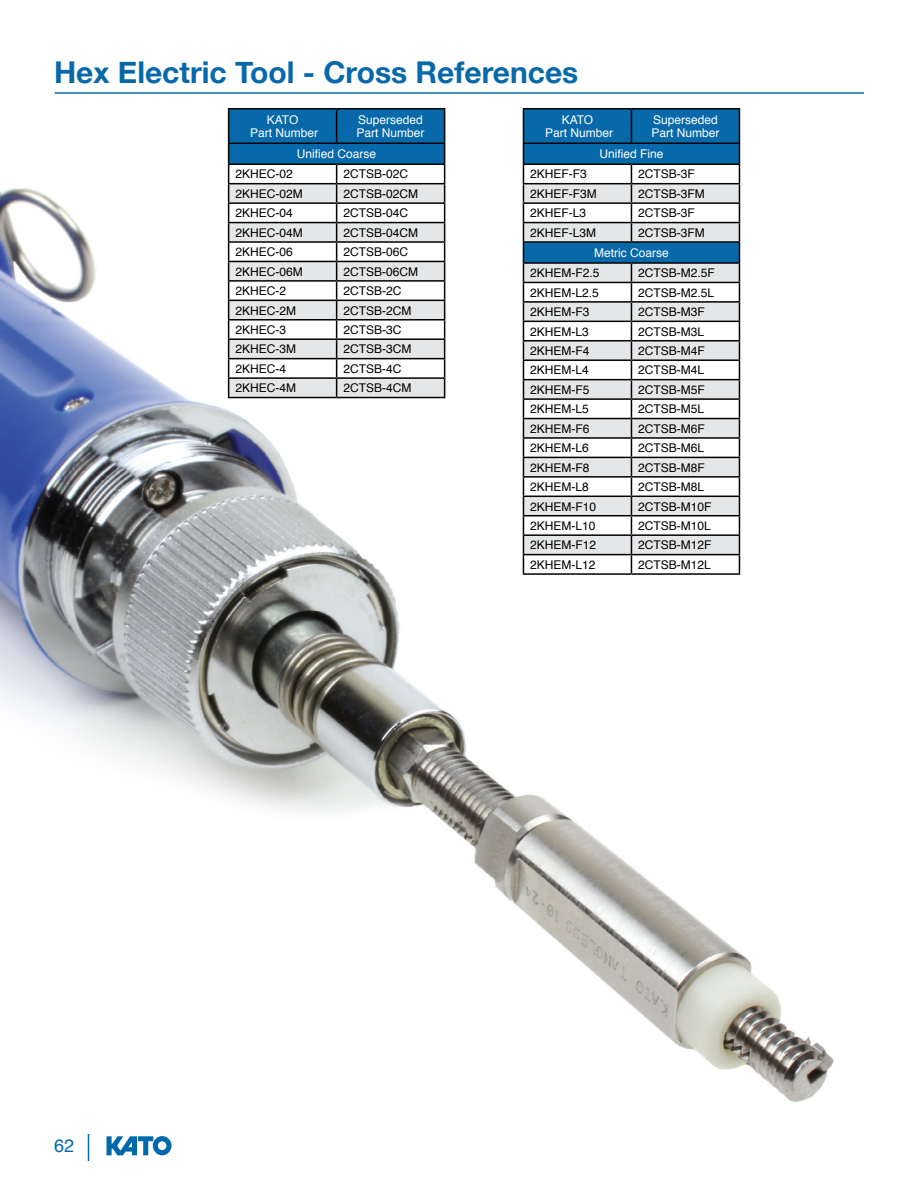
<style>
.page{position:relative;width:918px;height:1188px;background:#fff}
.page>*{position:absolute;margin:0;border:0;box-sizing:border-box;transform-origin:0 0}
.t1{font:700 30px "Helvetica Neue";color:#0869aa}
.t2{font:18px "Helvetica";color:#0869aa}
.t3{font:12px "Helvetica";color:#000}
.t4{font:12px/13.5px "Helvetica";color:#fff;text-align:center}
</style>
<div class="page">
<svg style="left:107px;top:1136px;width:65px;height:19px"></svg>
<hr style="left:55px;top:92px;width:809px;height:2px;background:#0869aa">
<svg style="left:88px;top:1134px;width:1px;height:27px"></svg>
<img style="left:0;top:108px;width:834px;height:994px">
<hr style="left:228px;top:108px;width:109px;height:2px;background:#000">
<hr style="left:337px;top:108px;width:108px;height:2px;background:#000">
<svg style="left:228px;top:109px;width:217px;height:288px"></svg>
<hr style="left:228px;top:397px;width:109px;height:1px;background:#000">
<hr style="left:337px;top:397px;width:108px;height:1px;background:#000">
<hr style="left:523px;top:108px;width:108px;height:2px;background:#000">
<hr style="left:631px;top:108px;width:109px;height:2px;background:#000">
<svg style="left:523px;top:109px;width:217px;height:464px"></svg>
<hr style="left:523px;top:573px;width:108px;height:2px;background:#000">
<hr style="left:631px;top:573px;width:109px;height:2px;background:#000">
<h1 class="t1" style="left:54px;top:49px;width:526px">Hex Electric Tool - Cross References</h1>
<p class="t4" style="left:250px;top:113px;width:70px">KATO<br>Part Number</p>
<p class="t4" style="left:357px;top:113px;width:70px;text-align:left">Superseded<br>Part Number</p>
<p class="t4" style="left:297px;top:148px;width:81px">Unified Coarse</p>
<p class="t3" style="left:235px;top:165px;width:59px">2KHEC-02</p>
<p class="t3" style="left:343px;top:165px;width:66px">2CTSB-02C</p>
<p class="t3" style="left:235px;top:184px;width:69px">2KHEC-02M</p>
<p class="t3" style="left:343px;top:184px;width:76px">2CTSB-02CM</p>
<p class="t3" style="left:235px;top:204px;width:59px">2KHEC-04</p>
<p class="t3" style="left:343px;top:204px;width:66px">2CTSB-04C</p>
<p class="t3" style="left:235px;top:223px;width:69px">2KHEC-04M</p>
<p class="t3" style="left:343px;top:223px;width:76px">2CTSB-04CM</p>
<p class="t3" style="left:235px;top:243px;width:59px">2KHEC-06</p>
<p class="t3" style="left:343px;top:243px;width:66px">2CTSB-06C</p>
<p class="t3" style="left:235px;top:262px;width:69px">2KHEC-06M</p>
<p class="t3" style="left:343px;top:262px;width:76px">2CTSB-06CM</p>
<p class="t3" style="left:235px;top:282px;width:52px">2KHEC-2</p>
<p class="t3" style="left:343px;top:282px;width:60px">2CTSB-2C</p>
<p class="t3" style="left:235px;top:301px;width:62px">2KHEC-2M</p>
<p class="t3" style="left:343px;top:301px;width:70px">2CTSB-2CM</p>
<p class="t3" style="left:235px;top:321px;width:52px">2KHEC-3</p>
<p class="t3" style="left:343px;top:321px;width:60px">2CTSB-3C</p>
<p class="t3" style="left:235px;top:340px;width:62px">2KHEC-3M</p>
<p class="t3" style="left:343px;top:340px;width:70px">2CTSB-3CM</p>
<p class="t3" style="left:235px;top:359px;width:52px">2KHEC-4</p>
<p class="t3" style="left:343px;top:359px;width:60px">2CTSB-4C</p>
<p class="t3" style="left:235px;top:379px;width:62px">2KHEC-4M</p>
<p class="t3" style="left:343px;top:379px;width:70px">2CTSB-4CM</p>
<p class="t4" style="left:545px;top:113px;width:70px">KATO<br>Part Number</p>
<p class="t4" style="left:651px;top:113px;width:70px;text-align:left">Superseded<br>Part Number</p>
<p class="t4" style="left:599px;top:148px;width:66px">Unified Fine</p>
<p class="t3" style="left:530px;top:165px;width:58px">2KHEF-F3</p>
<p class="t3" style="left:638px;top:165px;width:58px">2CTSB-3F</p>
<p class="t3" style="left:530px;top:184px;width:68px">2KHEF-F3M</p>
<p class="t3" style="left:638px;top:184px;width:68px">2CTSB-3FM</p>
<p class="t3" style="left:530px;top:204px;width:58px">2KHEF-L3</p>
<p class="t3" style="left:638px;top:204px;width:58px">2CTSB-3F</p>
<p class="t3" style="left:530px;top:223px;width:68px">2KHEF-L3M</p>
<p class="t3" style="left:638px;top:223px;width:68px">2CTSB-3FM</p>
<p class="t4" style="left:594px;top:246px;width:76px">Metric Coarse</p>
<p class="t3" style="left:530px;top:264px;width:71px">2KHEM-F2.5</p>
<p class="t3" style="left:638px;top:264px;width:78px">2CTSB-M2.5F</p>
<p class="t3" style="left:530px;top:283px;width:70px">2KHEM-L2.5</p>
<p class="t3" style="left:638px;top:283px;width:78px">2CTSB-M2.5L</p>
<p class="t3" style="left:530px;top:303px;width:61px">2KHEM-F3</p>
<p class="t3" style="left:638px;top:303px;width:68px">2CTSB-M3F</p>
<p class="t3" style="left:530px;top:322px;width:60px">2KHEM-L3</p>
<p class="t3" style="left:638px;top:322px;width:68px">2CTSB-M3L</p>
<p class="t3" style="left:530px;top:342px;width:61px">2KHEM-F4</p>
<p class="t3" style="left:638px;top:342px;width:68px">2CTSB-M4F</p>
<p class="t3" style="left:530px;top:361px;width:60px">2KHEM-L4</p>
<p class="t3" style="left:638px;top:361px;width:68px">2CTSB-M4L</p>
<p class="t3" style="left:530px;top:380px;width:61px">2KHEM-F5</p>
<p class="t3" style="left:638px;top:380px;width:68px">2CTSB-M5F</p>
<p class="t3" style="left:530px;top:400px;width:60px">2KHEM-L5</p>
<p class="t3" style="left:638px;top:400px;width:68px">2CTSB-M5L</p>
<p class="t3" style="left:530px;top:419px;width:61px">2KHEM-F6</p>
<p class="t3" style="left:638px;top:419px;width:68px">2CTSB-M6F</p>
<p class="t3" style="left:530px;top:439px;width:60px">2KHEM-L6</p>
<p class="t3" style="left:638px;top:439px;width:68px">2CTSB-M6L</p>
<p class="t3" style="left:530px;top:458px;width:61px">2KHEM-F8</p>
<p class="t3" style="left:638px;top:458px;width:68px">2CTSB-M8F</p>
<p class="t3" style="left:530px;top:478px;width:60px">2KHEM-L8</p>
<p class="t3" style="left:638px;top:478px;width:68px">2CTSB-M8L</p>
<p class="t3" style="left:530px;top:497px;width:68px">2KHEM-F10</p>
<p class="t3" style="left:638px;top:497px;width:75px">2CTSB-M10F</p>
<p class="t3" style="left:530px;top:516px;width:67px">2KHEM-L10</p>
<p class="t3" style="left:638px;top:516px;width:74px">2CTSB-M10L</p>
<p class="t3" style="left:530px;top:536px;width:68px">2KHEM-F12</p>
<p class="t3" style="left:638px;top:536px;width:75px">2CTSB-M12F</p>
<p class="t3" style="left:530px;top:555px;width:67px">2KHEM-L12</p>
<p class="t3" style="left:638px;top:555px;width:74px">2CTSB-M12L</p>
<h2 class="t2" style="left:54px;top:1132px;width:22px">62</h2>
</div>
